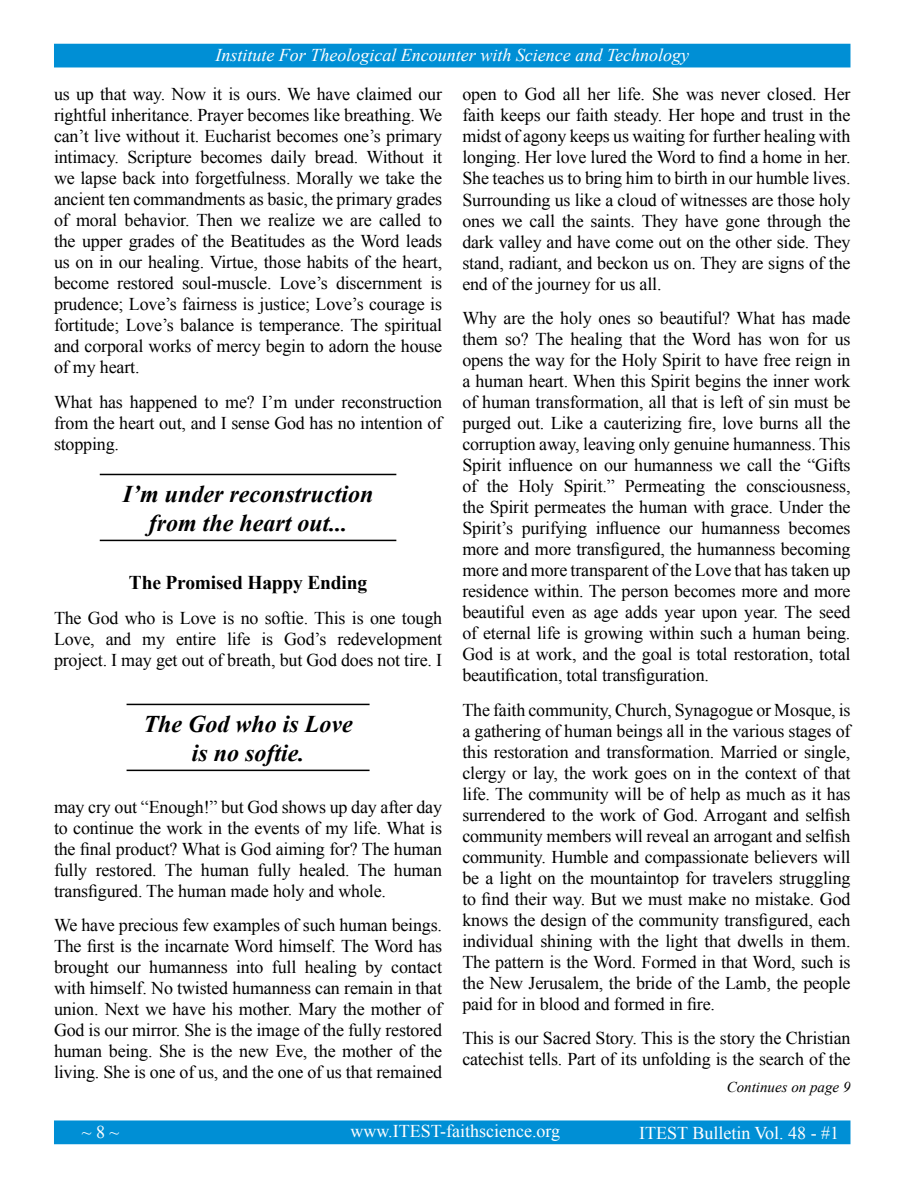
<style>
.page{position:relative;width:918px;height:1188px;background:#fff}
.page>*{position:absolute;margin:0;border:0;box-sizing:border-box;transform-origin:0 0}
.t1{font:italic 700 24px/28.8px "Times New Roman";color:#000;text-align:center}
.t2{font:700 19.5px "Times New Roman";letter-spacing:-.01em;color:#000}
.t3{font:18px/21px "Times New Roman";letter-spacing:-.01em;color:#000;text-align:justify}
.t4{font:italic 18px "Times New Roman";color:#fff}
.t5{font:18px "Times New Roman";color:#fff}
.t6{font:italic 15px "Times New Roman";color:#000}
</style>
<div class="page">
<div style="left:54px;top:1120px;width:796px;height:24px;background:#008fd5;border:2px solid #008fd5"></div>
<div style="left:54px;top:44px;width:796px;height:23px;background:#008fd5"></div>
<hr style="left:100px;top:474px;width:296px;height:1px;background:#000">
<hr style="left:100px;top:540px;width:296px;height:1px;background:#000">
<hr style="left:127px;top:704px;width:243px;height:1px;background:#000">
<hr style="left:127px;top:770px;width:243px;height:1px;background:#000">
<p class="t4" style="left:215px;top:43px;width:475px">Institute For Theological Encounter with Science and Technology</p>
<p class="t3" style="left:54px;top:84px;width:390px">us up that way. Now it is ours. We have claimed our rightful inheritance. Prayer becomes like breathing. We can’t live without it. Eucharist becomes one’s primary intimacy. Scripture becomes daily bread. Without it we lapse back into forgetfulness. Morally we take the ancient ten commandments as basic, the primary grades of moral behavior. Then we realize we are called to the upper grades of the Beatitudes as the Word leads us on in our healing. Virtue, those habits of the heart, become restored soul-muscle. Love’s discernment is prudence; Love’s fairness is justice; Love’s courage is fortitude; Love’s balance is temperance. The spiritual and corporal works of mercy begin to adorn the house of my heart.</p>
<p class="t3" style="left:54px;top:391px;width:390px">What has happened to me? I’m under reconstruction from the heart out, and I sense God has no intention of stopping.</p>
<h1 class="t1" style="left:123px;top:479px;width:252px">I’m under reconstruction from the heart out...</h1>
<p class="t2" style="left:129px;top:569px;width:240px">The Promised Happy Ending</p>
<p class="t3" style="left:54px;top:607px;width:390px">The God who is Love is no softie. This is one tough Love, and my entire life is God’s redevelopment project. I may get out of breath, but God does not tire. I</p>
<h1 class="t1" style="left:143px;top:709px;width:211px">The God who is Love is no softie.</h1>
<p class="t3" style="left:54px;top:796px;width:390px">may cry out “Enough!” but God shows up day after day to continue the work in the events of my life. What is the final product? What is God aiming for? The human fully restored. The human fully healed. The human transfigured. The human made holy and whole.</p>
<p class="t3" style="left:54px;top:915px;width:390px">We have precious few examples of such human beings.<br>The first is the incarnate Word himself. The Word has brought our humanness into full healing by contact with himself. No twisted humanness can remain in that union. Next we have his mother. Mary the mother of God is our mirror. She is the image of the fully restored human being. She is the new Eve, the mother of the living. She is one of us, and the one of us that remained</p>
<p class="t3" style="left:462px;top:84px;width:390px">open to God all her life. She was never closed. Her faith keeps our faith steady. Her hope and trust in the midst of agony keeps us waiting for further healing with longing. Her love lured the Word to find a home in her.<br>She teaches us to bring him to birth in our humble lives.<br>Surrounding us like a cloud of witnesses are those holy ones we call the saints. They have gone through the dark valley and have come out on the other side. They stand, radiant, and beckon us on. They are signs of the end of the journey for us all.</p>
<p class="t3" style="left:462px;top:307px;width:390px">Why are the holy ones so beautiful? What has made them so? The healing that the Word has won for us opens the way for the Holy Spirit to have free reign in a human heart. When this Spirit begins the inner work of human transformation, all that is left of sin must be purged out. Like a cauterizing fire, love burns all the corruption away, leaving only genuine humanness. This Spirit influence on our humanness we call the “Gifts of the Holy Spirit.” Permeating the consciousness, the Spirit permeates the human with grace. Under the Spirit’s purifying influence our humanness becomes more and more transfigured, the humanness becoming more and more transparent of the Love that has taken up residence within. The person becomes more and more beautiful even as age adds year upon year. The seed of eternal life is growing within such a human being.<br>God is at work, and the goal is total restoration, total beautification, total transfiguration.</p>
<p class="t3" style="left:462px;top:699px;width:390px">The faith community, Church, Synagogue or Mosque, is a gathering of human beings all in the various stages of this restoration and transformation. Married or single, clergy or lay, the work goes on in the context of that life. The community will be of help as much as it has surrendered to the work of God. Arrogant and selfish community members will reveal an arrogant and selfish community. Humble and compassionate believers will be a light on the mountaintop for travelers struggling to find their way. But we must make no mistake. God knows the design of the community transfigured, each individual shining with the light that dwells in them.<br>The pattern is the Word. Formed in that Word, such is the New Jerusalem, the bride of the Lamb, the people paid for in blood and formed in fire.</p>
<p class="t3" style="left:462px;top:1027px;width:390px">This is our Sacred Story. This is the story the Christian catechist tells. Part of its unfolding is the search of the</p>
<p class="t6" style="left:727px;top:1077px;width:125px">Continues on page 9</p>
<p class="t5" style="left:82px;top:1120px;width:39px">~ 8 ~</p>
<p class="t5" style="left:350px;top:1119px;width:211px">www.ITEST-faithscience.org</p>
<p class="t5" style="left:639px;top:1120px;width:202px">ITEST Bulletin Vol. 48 - #1</p>
</div>
